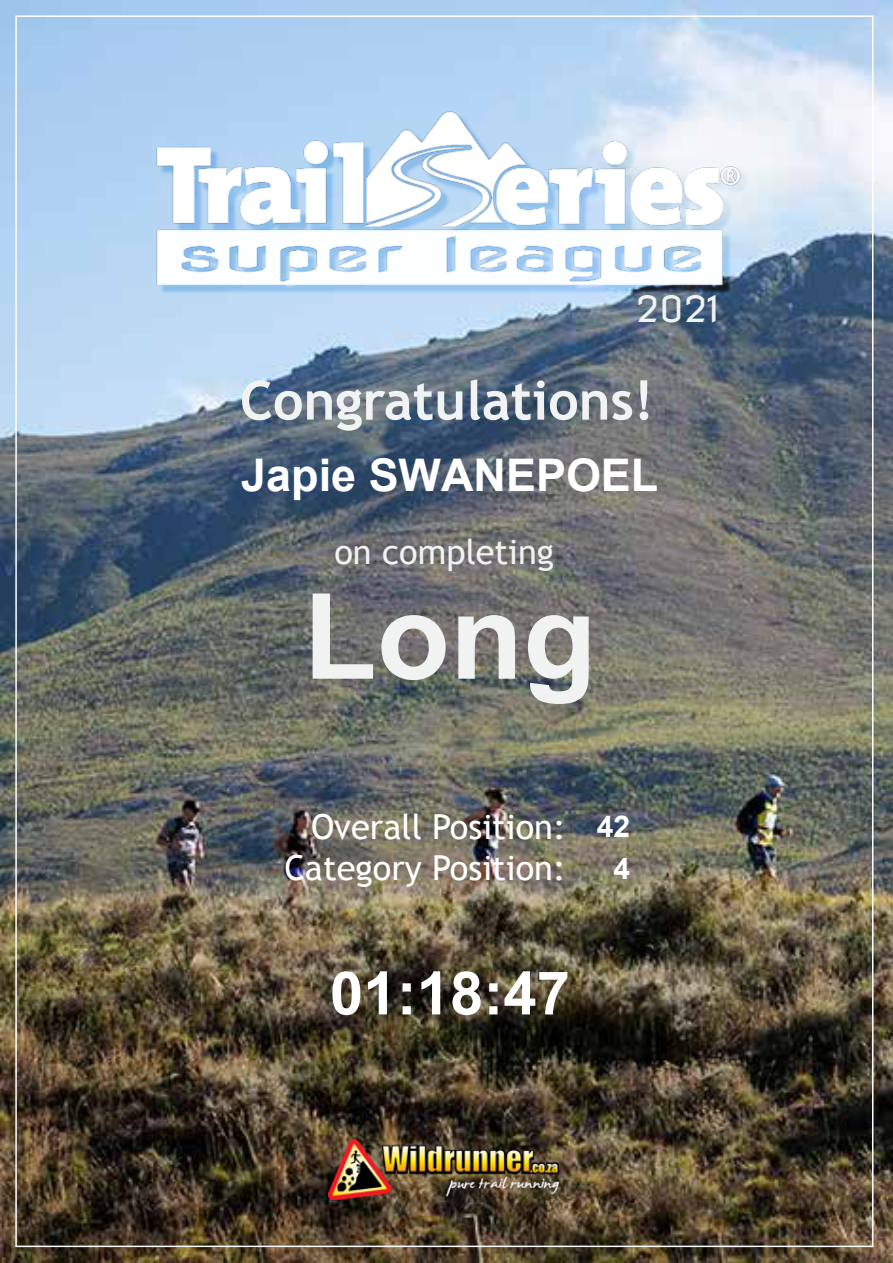
<style>
.page{position:relative;width:893px;height:1263px;background:#fff}
.page>*{position:absolute;margin:0;border:0;box-sizing:border-box;transform-origin:0 0}
.t1{font:700 120px "Arial";color:#f1f2f2}
.t2{font:700 60px "Arial";color:#fff}
.t3{font:700 54px "Trebuchet MS";color:#f1f2f2}
.t4{font:700 45px "Arial";color:#fff}
.t5{font:36px "Nova Flat";color:#f1f2f2}
.t6{font:34.5px/41.4px "Trebuchet MS";color:#fff;text-align:right}
.t7{font:34.5px "Trebuchet MS";color:#f1f2f2}
.t8{font:700 30px/42px "Arial";color:#fff;text-align:center}
</style>
<div class="page">
<img style="left:0;top:0;width:893px;height:1263px">
<img style="left:328px;top:1139px;width:231px;height:60px">
<img style="left:136px;top:93px;width:615px;height:206px">
<p class="t5" style="left:636px;top:288px;width:86px">2021</p>
<h3 class="t3" style="left:240px;top:367px;width:415px">Congratulations!</h3>
<h3 class="t4" style="left:241px;top:450px;width:419px">Japie SWANEPOEL</h3>
<p class="t7" style="left:334px;top:531px;width:221px">on completing</p>
<h1 class="t1" style="left:303px;top:570px;width:294px">Long</h1>
<p class="t6" style="left:284px;top:806px;width:283px">Overall Position:<br>Category Position:</p>
<p class="t8" style="left:597px;top:806px;width:35px">42<br>4</p>
<h2 class="t2" style="left:330px;top:960px;width:242px">01:18:47</h2>
</div>
